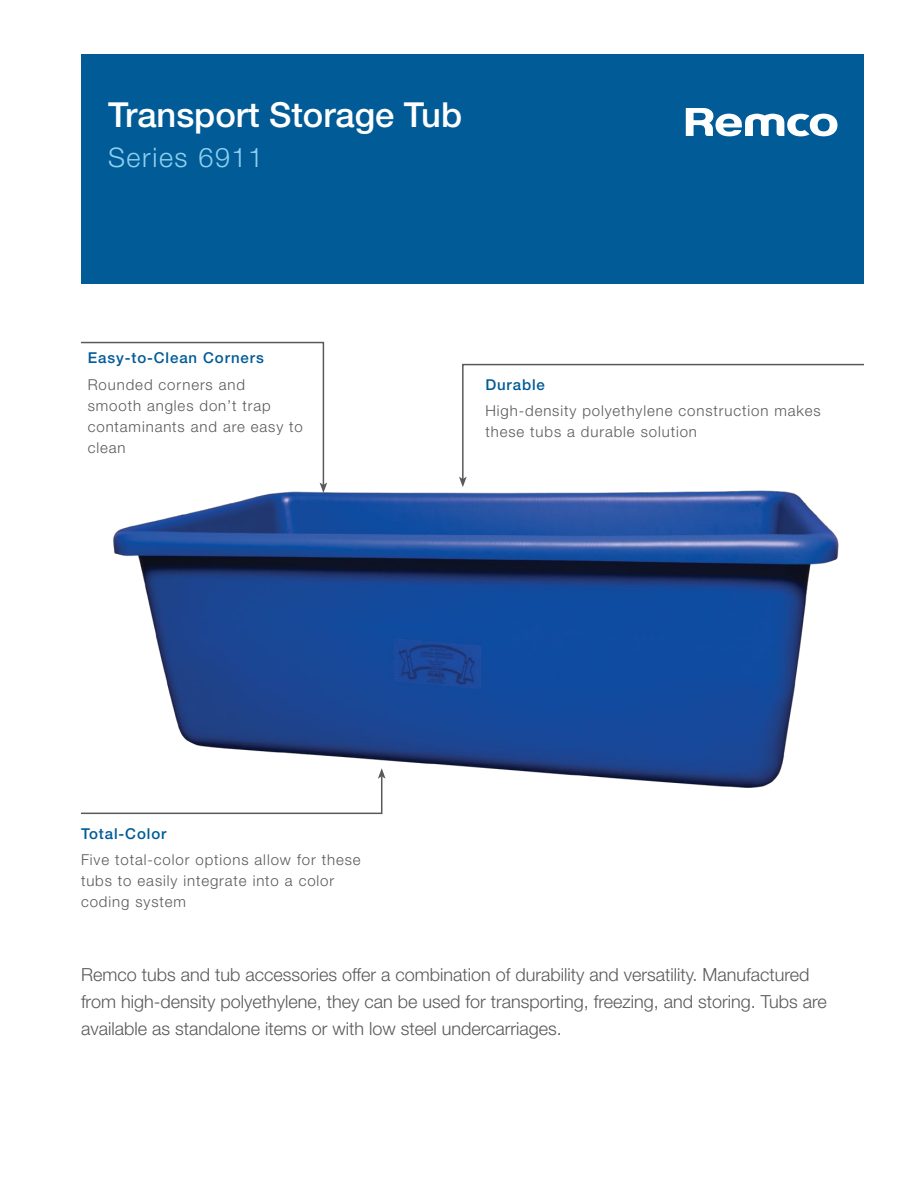
<style>
.page{position:relative;width:918px;height:1188px;background:#fff}
.page>*{position:absolute;margin:0;border:0;box-sizing:border-box;transform-origin:0 0}
.t1{font:500 34.5px "Helvetica Neue LT Std";color:#fff}
.t2{font:300 27px "Helvetica Neue LT Std";letter-spacing:.06em;color:#8dd0ef}
.t3{font:300 18px/27px "Helvetica Neue LT Std";color:#58595b}
.t4{font:300 15px/21px "Helvetica Neue LT Std";letter-spacing:.06em;color:#58595b}
.t5{font:500 15px "Helvetica Neue LT Std";letter-spacing:.06em;color:#005b97}
</style>
<div class="page">
<div style="left:81px;top:54px;width:783px;height:230px;background:#005b97"></div>
<svg style="left:686px;top:108px;width:152px;height:28px"></svg>
<img style="left:113px;top:476px;width:726px;height:312px">
<svg style="left:81px;top:768px;width:305px;height:47px"></svg>
<svg style="left:81px;top:341px;width:246px;height:152px"></svg>
<svg style="left:461px;top:363px;width:403px;height:118px"></svg>
<svg style="left:459px;top:477px;width:8px;height:10px"></svg>
<h1 class="t1" style="left:108px;top:94px;width:356px">Transport Storage Tub</h1>
<h2 class="t2" style="left:108px;top:141px;width:157px">Series 6911</h2>
<p class="t5" style="left:88px;top:349px;width:178px">Easy-to-Clean Corners</p>
<p class="t4" style="left:88px;top:373px;width:217px">Rounded corners and<br>smooth angles don’t trap contaminants and are easy to clean</p>
<p class="t5" style="left:485px;top:375px;width:61px">Durable</p>
<p class="t4" style="left:485px;top:400px;width:337px">High-density polyethylene construction makes these tubs a durable solution</p>
<p class="t5" style="left:81px;top:824px;width:87px">Total-Color</p>
<p class="t4" style="left:81px;top:849px;width:281px">Five total-color options allow for these tubs to easily integrate into a color coding system</p>
<p class="t3" style="left:81px;top:960px;width:747px">Remco tubs and tub accessories offer a combination of durability and versatility. Manufactured from high-density polyethylene, they can be used for transporting, freezing, and storing. Tubs are available as standalone items or with low steel undercarriages.</p>
</div>
